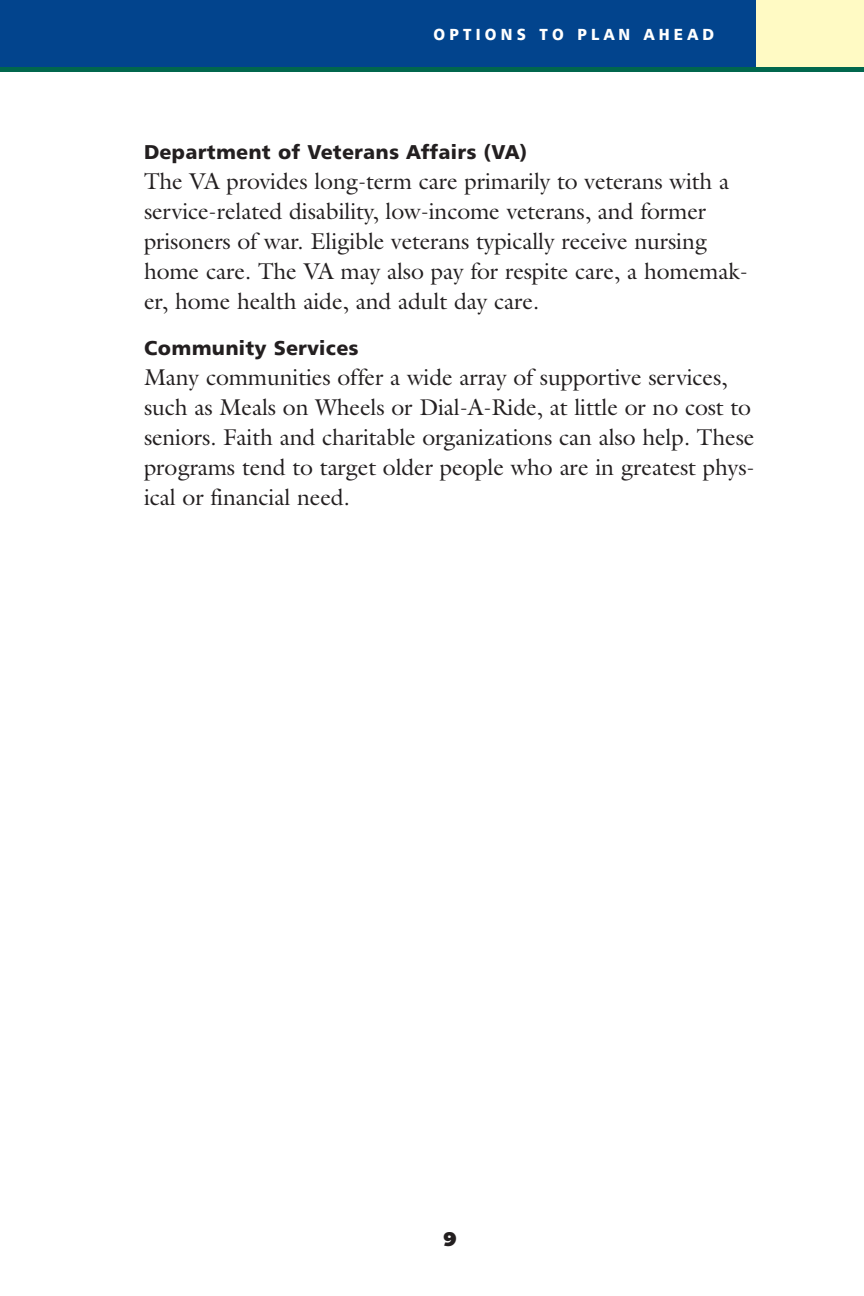
<style>
.page{position:relative;width:864px;height:1296px;background:#fff}
.page>*{position:absolute;margin:0;border:0;box-sizing:border-box;transform-origin:0 0}
.t1{font:23px/30px "Galliard";letter-spacing:-.005em;color:#231f20}
.t2{font:20px "Humanist 777 BT Black B";letter-spacing:.01em;color:#231f20}
.t3{font:20px "Humanist 531 BT Ultra Black A";color:#231f20}
.t4{font:16px "Humanist 777 BT Black B";letter-spacing:.275em;color:#fff;scale:.95 1}
</style>
<div class="page">
<div style="left:756px;top:0;width:108px;height:72px;background:#fffac4"></div>
<div style="left:0;top:0;width:756px;height:72px;background:#02448d"></div>
<div style="left:0;top:67px;width:864px;height:5px;background:#01674d"></div>
<p class="t4" style="left:434px;top:28px;width:297px">OPTIONS TO PLAN AHEAD</p>
<p class="t2" style="left:144px;top:144px;width:385px">Department of Veterans Affairs (VA)</p>
<p class="t1" style="left:144px;top:166px;width:606px">The VA provides long-term care primarily to veterans with a service-related disability, low-income veterans, and former prisoners of war. Eligible veterans typically receive nursing home care. The VA may also pay for respite care, a homemak&shy;er, home health aide, and adult day care.</p>
<p class="t2" style="left:144px;top:340px;width:216px">Community Services</p>
<p class="t1" style="left:144px;top:362px;width:612px">Many communities offer a wide array of supportive services, such as Meals on Wheels or Dial-A-Ride, at little or no cost to seniors. Faith and charitable organizations can also help. These programs tend to target older people who are in greatest phys&shy;ical or financial need.</p>
<p class="t3" style="left:443px;top:1232px;width:15px">9</p>
</div>
